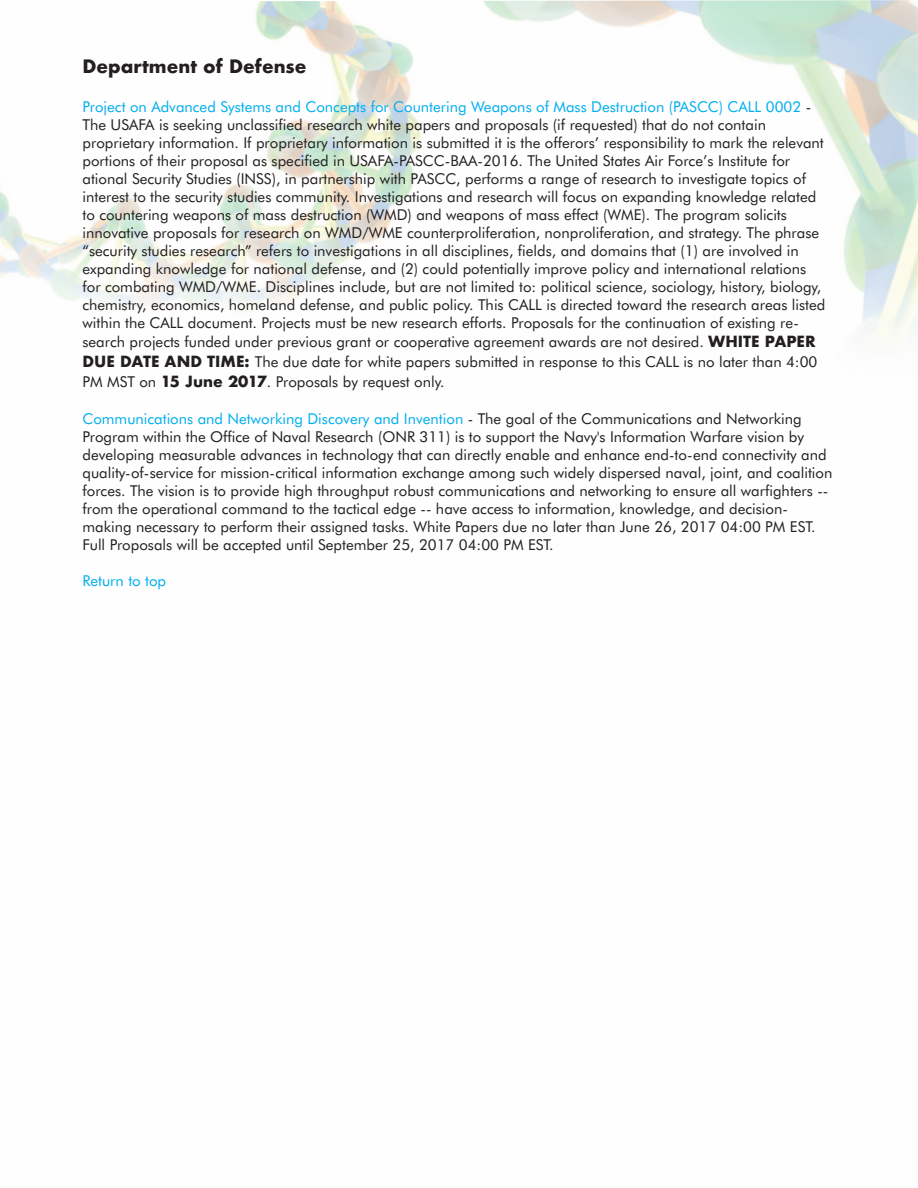
<style>
.page{position:relative;width:918px;height:1188px;background:#fff}
.page>*{position:absolute;margin:0;border:0;box-sizing:border-box;transform-origin:0 0}
.t1{font:700 18px "Futura";color:#231f20}
.t2{font:15px/18.3px "Futura BT";color:#231f20}
.t3{font:15px "Futura BT";color:#00aeef}
.s1{color:#00aeef}
.s2{font-family:"Futura";font-weight:700}
</style>
<div class="page">
<img style="left:0;top:0;width:918px;height:340px">
<p class="t1" style="left:82px;top:54px;width:225px">Department of Defense</p>
<p class="t2" style="left:82px;top:99px;width:744px"><span class="s1">Project on Advanced Systems and Concepts for Countering Weapons of Mass Destruction (PASCC) CALL 0002</span> - The USAFA is seeking unclassified research white papers and proposals (if requested) that do not contain proprietary information. If proprietary information is submitted it is the offerors’ responsibility to mark the relevant portions of their proposal as specified in USAFA-PASCC-BAA-2016. The United States Air Force’s Institute for ational Security Studies (INSS), in partnership with PASCC, performs a range of research to investigate topics of interest to the security studies community. Investigations and research will focus on expanding knowledge related to countering weapons of mass destruction (WMD) and weapons of mass effect (WME). The program solicits innovative proposals for research on WMD/WME counterproliferation, nonproliferation, and strategy. The phrase “security studies research” refers to investigations in all disciplines, fields, and domains that (1) are involved in expanding knowledge for national defense, and (2) could potentially improve policy and international relations for combating WMD/WME. Disciplines include, but are not limited to: political science, sociology, history, biology, chemistry, economics, homeland defense, and public policy. This CALL is directed toward the research areas listed within the CALL document. Projects must be new research efforts. Proposals for the continuation of existing re&shy;search projects funded under previous grant or cooperative agreement awards are not desired. <span class="s2">WHITE PAPER DUE DATE AND TIME:</span> The due date for white papers submitted in response to this CALL is no later than 4:00<br>PM MST on <span class="s2">15 June 2017</span>. Proposals by request only.</p>
<p class="t2" style="left:82px;top:411px;width:751px"><span class="s1">Communications and Networking Discovery and Invention</span> - The goal of the Communications and Networking Program within the Office of Naval Research (ONR 311) is to support the Navy's Information Warfare vision by developing measurable advances in technology that can directly enable and enhance end-to-end connectivity and quality-of-service for mission-critical information exchange among such widely dispersed naval, joint, and coalition forces. The vision is to provide high throughput robust communications and networking to ensure all warfighters -- from the operational command to the tactical edge -- have access to information, knowledge, and decision&shy;making necessary to perform their assigned tasks. White Papers due no later than June 26, 2017 04:00 PM EST.<br>Full Proposals will be accepted until September 25, 2017 04:00 PM EST.</p>
<p class="t3" style="left:82px;top:575px;width:85px">Return to top</p>
</div>
